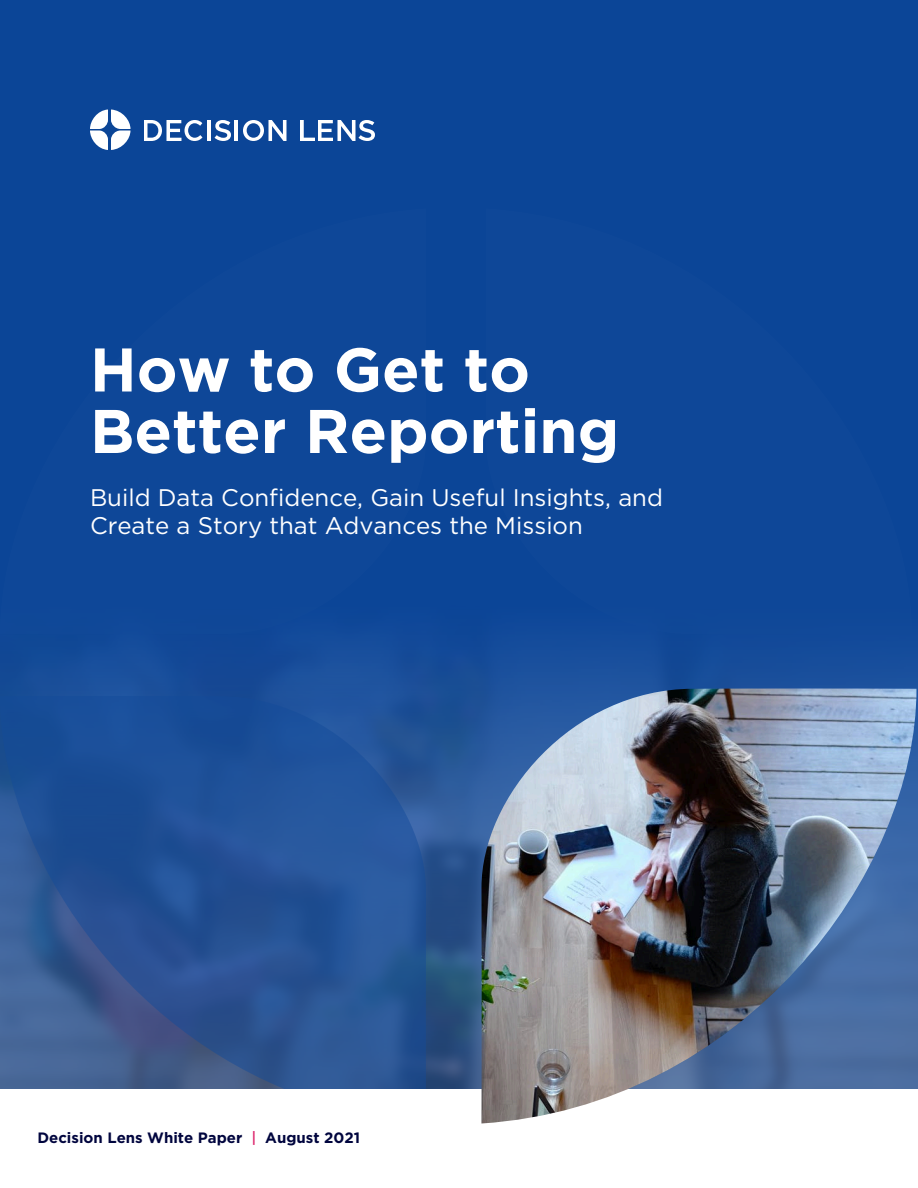
<style>
.page{position:relative;width:918px;height:1188px;background:#fff}
.page>*{position:absolute;margin:0;border:0;box-sizing:border-box;transform-origin:0 0}
.t1{font:700 61.5px/61.5px "Gotham";color:#fff}
.t2{font:24px/28.5px "Gotham";color:#fff}
.t3{font:700 15px "Gotham";color:#00053e}
.s1{font-weight:500;color:#dd266c}
</style>
<div class="page">
<div style="left:0;top:0;width:918px;height:1089px;background:#094499"></div>
<svg style="left:0;top:635px;width:912px;height:454px"></svg>
<img style="left:482px;top:688px;width:434px;height:436px">
<svg style="left:144px;top:120px;width:58px;height:21px"></svg>
<hr style="left:207px;top:120px;width:3px;height:21px;background:#fff">
<svg style="left:214px;top:120px;width:17px;height:21px"></svg>
<hr style="left:234px;top:120px;width:3px;height:21px;background:#fff">
<svg style="left:243px;top:120px;width:43px;height:21px"></svg>
<svg style="left:300px;top:120px;width:75px;height:21px"></svg>
<svg style="left:90px;top:110px;width:40px;height:40px"></svg>
<p class="t1" style="left:90px;top:339px;width:531px">How to Get to<br>Better Reporting</p>
<p class="t2" style="left:90px;top:483px;width:574px">Build Data Confidence, Gain Useful Insights, and<br>Create a Story that Advances the Mission</p>
<p class="t3" style="left:38px;top:1129px;width:324px">Decision Lens White Paper <span class="s1">|</span> August 2021</p>
</div>
